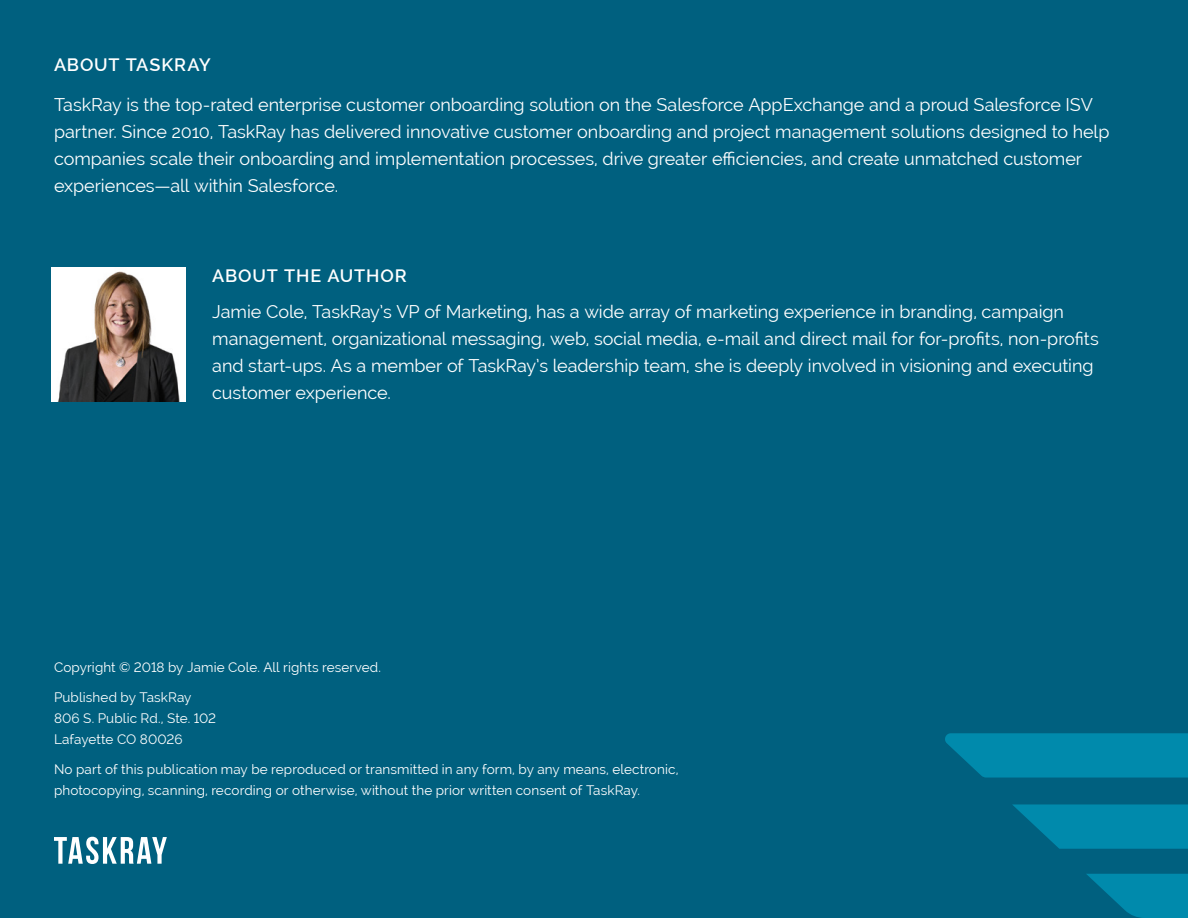
<style>
.page{position:relative;width:1188px;height:918px;background:#00607f}
.page>*{position:absolute;margin:0;border:0;box-sizing:border-box;transform-origin:0 0}
.Body_Copy{font:18px/27px "Raleway";letter-spacing:-.005em;color:#fff}
.Body_Copy-2{font:600 18px "Raleway";letter-spacing:.045em;color:#fff}
.Headline{font:600 18px "Raleway";letter-spacing:.05em;color:#fff}
.Body_Copy-3{font:13.5px/21px "Raleway";letter-spacing:.01em;color:#fff}
</style>
<div class="page">
<img style="left:52px;top:268px;width:133px;height:133px">
<svg style="left:54px;top:837px;width:113px;height:27px"></svg>
<svg style="left:1086px;top:874px;width:102px;height:44px"></svg>
<svg style="left:945px;top:733px;width:243px;height:45px;background:#0086a8"></svg>
<svg style="left:1012px;top:804px;width:176px;height:45px;background:#0083a5"></svg>
<p class="Headline" style="left:54px;top:54px;width:158px">ABOUT TASKRAY</p>
<p class="Body_Copy" style="left:54px;top:92px;width:1057px">TaskRay is the top-rated enterprise customer onboarding solution on the Salesforce AppExchange and a proud Salesforce ISV partner. Since 2010, TaskRay has delivered innovative customer onboarding and project management solutions designed to help companies scale their onboarding and implementation processes, drive greater efficiencies, and create unmatched customer experiences—all within Salesforce.</p>
<p class="Body_Copy-2" style="left:212px;top:266px;width:196px">ABOUT THE AUTHOR</p>
<p class="Body_Copy" style="left:212px;top:299px;width:888px">Jamie Cole, TaskRay’s VP of Marketing, has a wide array of marketing experience in branding, campaign management, organizational messaging, web, social media, e-mail and direct mail for for-profits, non-profits and start-ups. As a member of TaskRay’s leadership team, she is deeply involved in visioning and executing customer experience.</p>
<p class="Body_Copy-3" style="left:54px;top:657px;width:329px">Copyright © 2018 by Jamie Cole. All rights reserved.</p>
<p class="Body_Copy-3" style="left:54px;top:687px;width:164px">Published by TaskRay<br>806 S. Public Rd., Ste. 102<br>Lafayette CO 80026</p>
<p class="Body_Copy-3" style="left:54px;top:759px;width:626px">No part of this publication may be reproduced or transmitted in any form, by any means, electronic, photocopying, scanning, recording or otherwise, without the prior written consent of TaskRay.</p>
</div>
